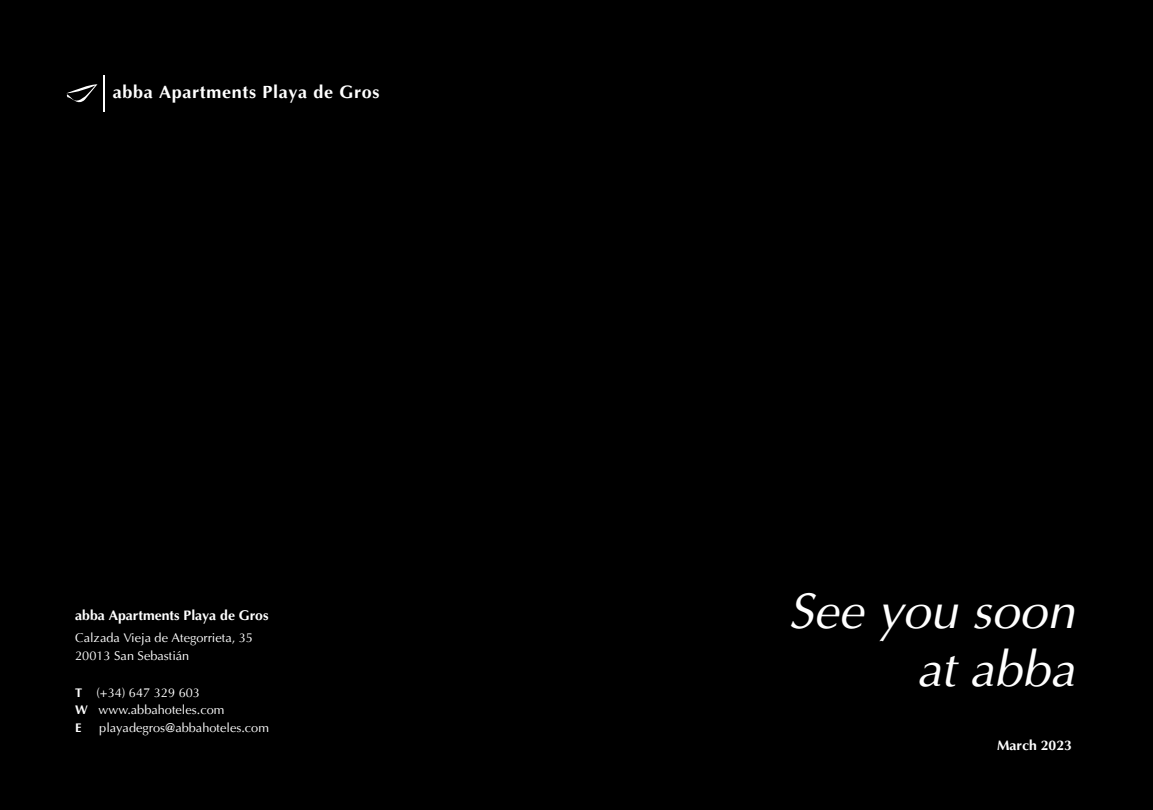
<style>
.page{position:relative;width:1153px;height:810px;background:#000}
.page>*{position:absolute;margin:0;border:0;box-sizing:border-box;transform-origin:0 0}
.t1{font:italic 49.95px "Ottawa";color:#fff}
.t2{font:700 18px "Ottawa";letter-spacing:.04em;color:#fff}
.t3{font:700 14.02px "Ottawa";color:#fff}
.t4{font:12.75px/17.9px "Ottawa Plain";color:#fff}
.t5{font:700 12.75px "Ottawa";color:#fff}
.s1{font-family:"Ottawa";font-weight:700}
</style>
<div class="page">
<hr style="left:104px;top:75px;width:1px;height:37px;background:#fff">
<svg style="left:66px;top:84px;width:31px;height:19px"></svg>
<h2 class="t2" style="left:113px;top:81px;width:268px">abba Apartments Playa de Gros</h2>
<p class="t3" style="left:75px;top:607px;width:195px">abba Apartments Playa de Gros</p>
<p class="t4" style="left:75px;top:629px;width:179px">Calzada Vieja de Ategorrieta, 35<br>20013 San Sebastián</p>
<p class="t4" style="left:75px;top:683px;width:126px"><span class="s1">T</span> (+34) 647 329 603</p>
<p class="t4" style="left:75px;top:701px;width:151px"><span class="s1">W</span> www.abbahoteles.com</p>
<p class="t5" style="left:75px;top:720px;width:8px">E</p>
<p class="t4" style="left:99px;top:719px;width:171px">playadegros@abbahoteles.com</p>
<h1 class="t1" style="left:788px;top:582px;width:288px">See you soon</h1>
<h1 class="t1" style="left:916px;top:640px;width:160px">at abba</h1>
<p class="t3" style="left:997px;top:737px;width:76px">March 2023</p>
</div>
